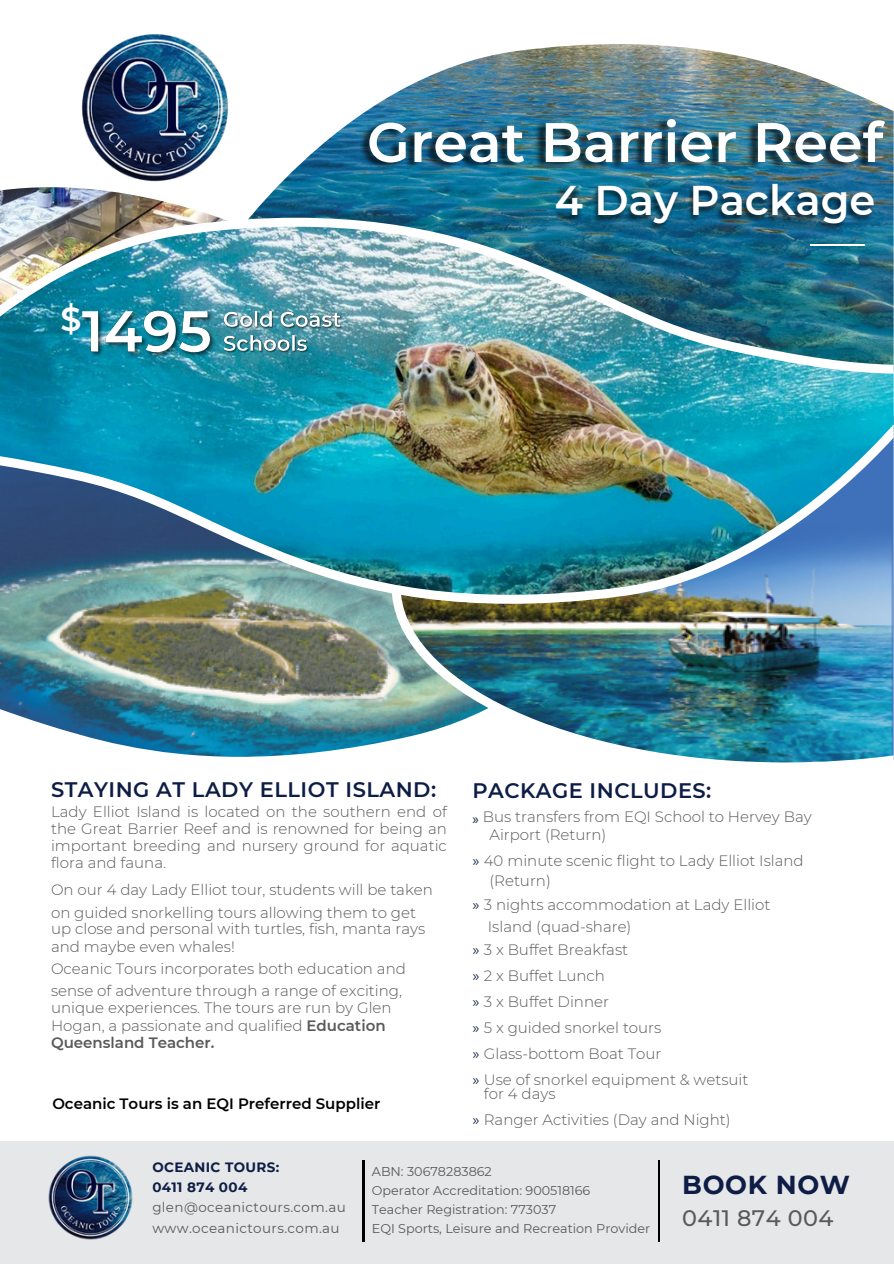
<style>
.page{position:relative;width:894px;height:1264px;background:#fff}
.page>*{position:absolute;margin:0;border:0;box-sizing:border-box;transform-origin:0 0}
.t1{font:600 55.65px "Montserrat";color:#fff}
.t2{font:600 41.55px "Montserrat";color:#fff}
.t3{font:600 33.3px "Montserrat";color:#fff}
.t4{font:700 25.95px "Montserrat";letter-spacing:.025em;color:#0e1d45}
.t5{font:500 22.35px "Montserrat";letter-spacing:.02em;color:#58595b}
.t6{font:600 21px "Montserrat";letter-spacing:.025em;color:#0e1d45}
.t7{font:300 15px/25.8px "Montserrat";color:#58595b}
.t8{font:600 15px "Montserrat";color:#000}
.t9{font:600 15px "Montserrat";color:#58595b}
.t10{font:13.5px/20.2px "Montserrat";letter-spacing:.025em;color:#58595b}
.t11{font:12.75px "Montserrat";color:#58595b}
.s1{font-weight:600}
.s2{font-family:"Myriad Pro";font-weight:400;color:#0e1d45}
.s3{font-weight:400;color:#0e1d45}
.s4{font-weight:700;color:#0e1d45}
</style>
<div class="page">
<img style="left:0;top:604px;width:391px;height:153px">
<img style="left:391px;top:604px;width:502px;height:159px">
<img style="left:0;top:187px;width:217px;height:31px">
<img style="left:217px;top:44px;width:676px;height:174px">
<img style="left:0;top:218px;width:893px;height:386px">
<img style="left:554px;top:183px;width:320px;height:48px">
<img style="left:360px;top:117px;width:521px;height:53px">
<img style="left:81px;top:34px;width:154px;height:153px">
<div style="left:0;top:1141px;width:893px;height:122px;background:#e6e7e8"></div>
<hr style="left:362px;top:1160px;width:2px;height:81px;background:#000">
<hr style="left:658px;top:1160px;width:1px;height:81px;background:#000">
<hr style="left:809px;top:244px;width:55px;height:2px;background:#fff">
<img style="left:48px;top:1155px;width:85px;height:85px">
<img style="left:78px;top:295px;width:142px;height:71px">
<img style="left:220px;top:306px;width:125px;height:50px">
<p class="t1" style="left:367px;top:108px;width:517px">Great Barrier Reef</p>
<h6 class="t3" style="left:60px;top:298px;width:22px">$</h6>
<p class="t2" style="left:554px;top:175px;width:322px">4 Day Package</p>
<h3 class="t6" style="left:51px;top:776px;width:386px">STAYING AT LADY ELLIOT ISLAND:</h3>
<h3 class="t7" style="left:51px;top:803px;width:397px;line-height:16.8px;text-align:justify">Lady Elliot Island is located on the southern end of the Great Barrier Reef and is renowned for being an important breeding and nursery ground for aquatic flora and fauna.</h3>
<h3 class="t7" style="left:51px;top:878px;width:383px;line-height:22.5px">On our 4 day Lady Elliot tour, students will be taken on guided snorkelling tours allowing them to get</h3>
<h3 class="t7" style="left:51px;top:920px;width:375px;line-height:18px">up close and personal with turtles, fish, manta rays and maybe even whales!</h3>
<h3 class="t7" style="left:51px;top:957px;width:356px;line-height:22.5px">Oceanic Tours incorporates both education and sense of adventure through a range of exciting,</h3>
<h3 class="t7" style="left:51px;top:998px;width:342px;line-height:18px">unique experiences. The tours are run by Glen<br>Hogan, a passionate and qualified <span class="s1">Education</span></h3>
<h6 class="t9" style="left:51px;top:1033px;width:165px">Queensland Teacher.</h6>
<h6 class="t8" style="left:52px;top:1094px;width:329px">Oceanic Tours is an EQI Preferred Supplier</h6>
<p class="t6" style="left:472px;top:777px;width:240px">PACKAGE INCLUDES:</p>
<h6 class="t7" style="left:472px;top:804px;width:341px"><span class="s2">»</span> Bus transfers from EQI School to Hervey Bay</h6>
<h6 class="t7" style="left:489px;top:822px;width:118px">Airport (Return)</h6>
<h6 class="t7" style="left:472px;top:847px;width:333px"><span class="s3">»</span> 40 minute scenic flight to Lady Elliot Island</h6>
<h5 class="t7" style="left:489px;top:867px;width:63px">(Return)</h5>
<p class="t7" style="left:487px;top:894px;width:284px;line-height:21.3px;text-indent:-15px"><span class="s3">»</span> 3 nights accommodation at Lady Elliot<br>Island (quad-share)</p>
<p class="t7" style="left:472px;top:936px;width:277px"><span class="s3">»</span> 3 x Buffet Breakfast<br><span class="s3">»</span> 2 x Buffet Lunch<br><span class="s3">»</span> 3 x Buffet Dinner<br><span class="s3">»</span> 5 x guided snorkel tours<br><span class="s3">»</span> Glass-bottom Boat Tour<br><span class="s3">»</span> Use of snorkel equipment &amp; wetsuit</p>
<p class="t7" style="left:472px;top:1080px;width:260px;text-indent:12px">for 4 days<br><span class="s3">»</span> Ranger Activities (Day and Night)</p>
<p class="t10" style="left:152px;top:1156px;width:195px"><span class="s4">OCEANIC TOURS:<br>0411 874 004 </span>glen@oceanictours.com.au www.oceanictours.com.au</p>
<p class="t11" style="left:372px;top:1163px;width:121px">ABN: 30678283862</p>
<p class="t11" style="left:372px;top:1182px;width:220px">Operator Accreditation: 900518166</p>
<p class="t11" style="left:372px;top:1201px;width:186px">Teacher Registration: 773037</p>
<h3 class="t11" style="left:372px;top:1220px;width:280px">EQI Sports, Leisure and Recreation Provider</h3>
<h3 class="t4" style="left:682px;top:1169px;width:169px">BOOK NOW</h3>
<h3 class="t5" style="left:682px;top:1203px;width:153px">0411 874 004</h3>
</div>
